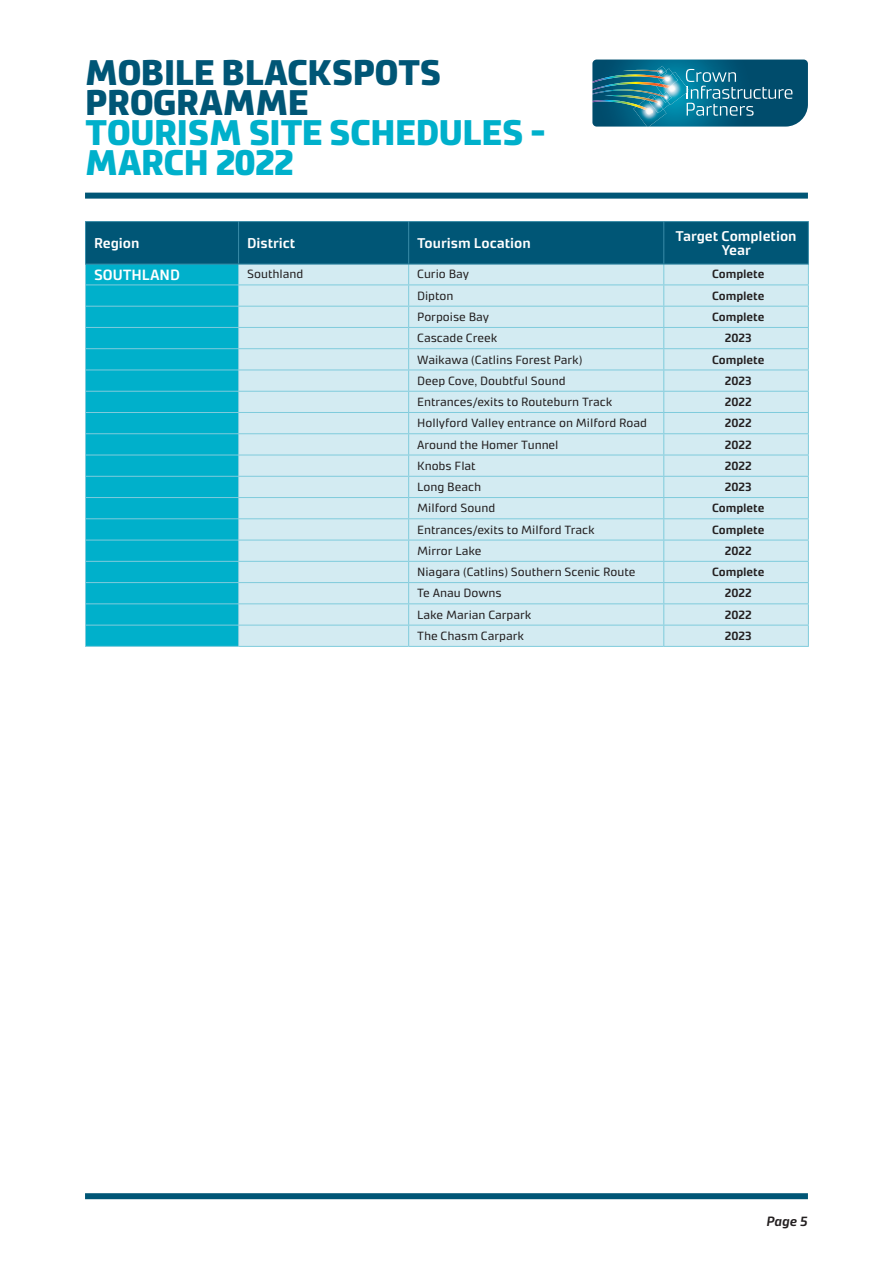
<style>
.page{position:relative;width:893px;height:1263px;background:#fff}
.page>*{position:absolute;margin:0;border:0;box-sizing:border-box;transform-origin:0 0}
.t1{font:900 36px/30px "Accura";letter-spacing:-.01em;color:#00b0cb}
.t2{font:900 36px/30px "Accura";letter-spacing:-.01em;color:#005676}
.t3{font:600 15px "Accura";color:#fff}
.t4{font:600 14.25px/13.5px "Accura";color:#fff;text-align:center}
.t5{font:italic 600 13.5px "Accura";color:#231f20}
.t6{font:12px "Accura";color:#231f20}
.t7{font:600 12px "Accura";color:#231f20}
</style>
<div class="page">
<div style="left:85px;top:193px;width:723px;height:6px;background:#005676"></div>
<div style="left:85px;top:1193px;width:723px;height:6px;background:#005676"></div>
<img style="left:592px;top:60px;width:216px;height:67px">
<hr style="left:85px;top:646px;width:154px;height:1px;background:#7fcbdc">
<hr style="left:239px;top:646px;width:170px;height:1px;background:#7fcbdc">
<hr style="left:409px;top:646px;width:255px;height:1px;background:#7fcbdc">
<hr style="left:664px;top:646px;width:145px;height:1px;background:#7fcbdc">
<svg style="left:85px;top:222px;width:724px;height:424px;background:#94d0dd"></svg>
<hr style="left:85px;top:221px;width:154px;height:1px;background:#3a8ca8">
<hr style="left:85px;top:222px;width:1px;height:42px;background:#3a8ca8">
<hr style="left:239px;top:221px;width:170px;height:1px;background:#3a8ca8">
<hr style="left:238px;top:222px;width:1px;height:42px;background:#3a8ca8">
<hr style="left:409px;top:221px;width:255px;height:1px;background:#3a8ca8">
<hr style="left:408px;top:222px;width:1px;height:42px;background:#3a8ca8">
<hr style="left:664px;top:221px;width:145px;height:1px;background:#3a8ca8">
<hr style="left:663px;top:222px;width:1px;height:42px;background:#3a8ca8">
<hr style="left:808px;top:222px;width:1px;height:42px;background:#3a8ca8">
<hr style="left:85px;top:264px;width:154px;height:1px;background:#3a8ca8">
<hr style="left:239px;top:264px;width:170px;height:1px;background:#3a8ca8">
<hr style="left:409px;top:264px;width:255px;height:1px;background:#3a8ca8">
<hr style="left:664px;top:264px;width:145px;height:1px;background:#3a8ca8">
<h1 class="t2" style="left:85px;top:58px;width:358px">MOBILE BLACKSPOTS<br>PROGRAMME</h1>
<h1 class="t1" style="left:85px;top:118px;width:462px">TOURISM SITE SCHEDULES -<br>MARCH 2022</h1>
<p class="t4" style="left:94px;top:236px;width:47px">Region</p>
<p class="t4" style="left:247px;top:236px;width:50px">District</p>
<p class="t4" style="left:417px;top:236px;width:115px">Tourism Location</p>
<p class="t4" style="left:676px;top:229px;width:122px">Target Completion<br>Year</p>
<p class="t3" style="left:94px;top:265px;width:87px">SOUTHLAND</p>
<p class="t6" style="left:247px;top:267px;width:58px">Southland</p>
<p class="t6" style="left:417px;top:267px;width:54px">Curio Bay</p>
<p class="t7" style="left:712px;top:267px;width:54px">Complete</p>
<p class="t6" style="left:417px;top:288px;width:38px">Dipton</p>
<p class="t7" style="left:712px;top:288px;width:54px">Complete</p>
<p class="t6" style="left:417px;top:310px;width:74px">Porpoise Bay</p>
<p class="t7" style="left:712px;top:310px;width:54px">Complete</p>
<p class="t6" style="left:417px;top:331px;width:82px">Cascade Creek</p>
<p class="t7" style="left:725px;top:331px;width:28px">2023</p>
<p class="t6" style="left:417px;top:352px;width:167px">Waikawa (Catlins Forest Park)</p>
<p class="t7" style="left:712px;top:352px;width:54px">Complete</p>
<p class="t6" style="left:417px;top:373px;width:150px">Deep Cove, Doubtful Sound</p>
<p class="t7" style="left:725px;top:373px;width:28px">2023</p>
<p class="t6" style="left:417px;top:395px;width:197px">Entrances/exits to Routeburn Track</p>
<p class="t7" style="left:725px;top:395px;width:28px">2022</p>
<p class="t6" style="left:417px;top:416px;width:231px">Hollyford Valley entrance on Milford Road</p>
<p class="t7" style="left:725px;top:416px;width:28px">2022</p>
<p class="t6" style="left:417px;top:437px;width:143px">Around the Homer Tunnel</p>
<p class="t7" style="left:725px;top:437px;width:28px">2022</p>
<p class="t6" style="left:417px;top:458px;width:60px">Knobs Flat</p>
<p class="t7" style="left:725px;top:458px;width:28px">2022</p>
<p class="t6" style="left:417px;top:480px;width:65px">Long Beach</p>
<p class="t7" style="left:725px;top:480px;width:28px">2023</p>
<p class="t6" style="left:417px;top:501px;width:80px">Milford Sound</p>
<p class="t7" style="left:712px;top:501px;width:54px">Complete</p>
<p class="t6" style="left:417px;top:522px;width:179px">Entrances/exits to Milford Track</p>
<p class="t7" style="left:712px;top:522px;width:54px">Complete</p>
<p class="t6" style="left:417px;top:543px;width:66px">Mirror Lake</p>
<p class="t7" style="left:725px;top:543px;width:28px">2022</p>
<p class="t6" style="left:417px;top:565px;width:220px">Niagara (Catlins) Southern Scenic Route</p>
<p class="t7" style="left:712px;top:565px;width:54px">Complete</p>
<p class="t6" style="left:417px;top:586px;width:86px">Te Anau Downs</p>
<p class="t7" style="left:725px;top:586px;width:28px">2022</p>
<p class="t6" style="left:417px;top:607px;width:116px">Lake Marian Carpark</p>
<p class="t7" style="left:725px;top:607px;width:28px">2022</p>
<p class="t6" style="left:417px;top:628px;width:108px">The Chasm Carpark</p>
<p class="t7" style="left:725px;top:628px;width:28px">2023</p>
<p class="t5" style="left:766px;top:1213px;width:43px">Page 5</p>
</div>
